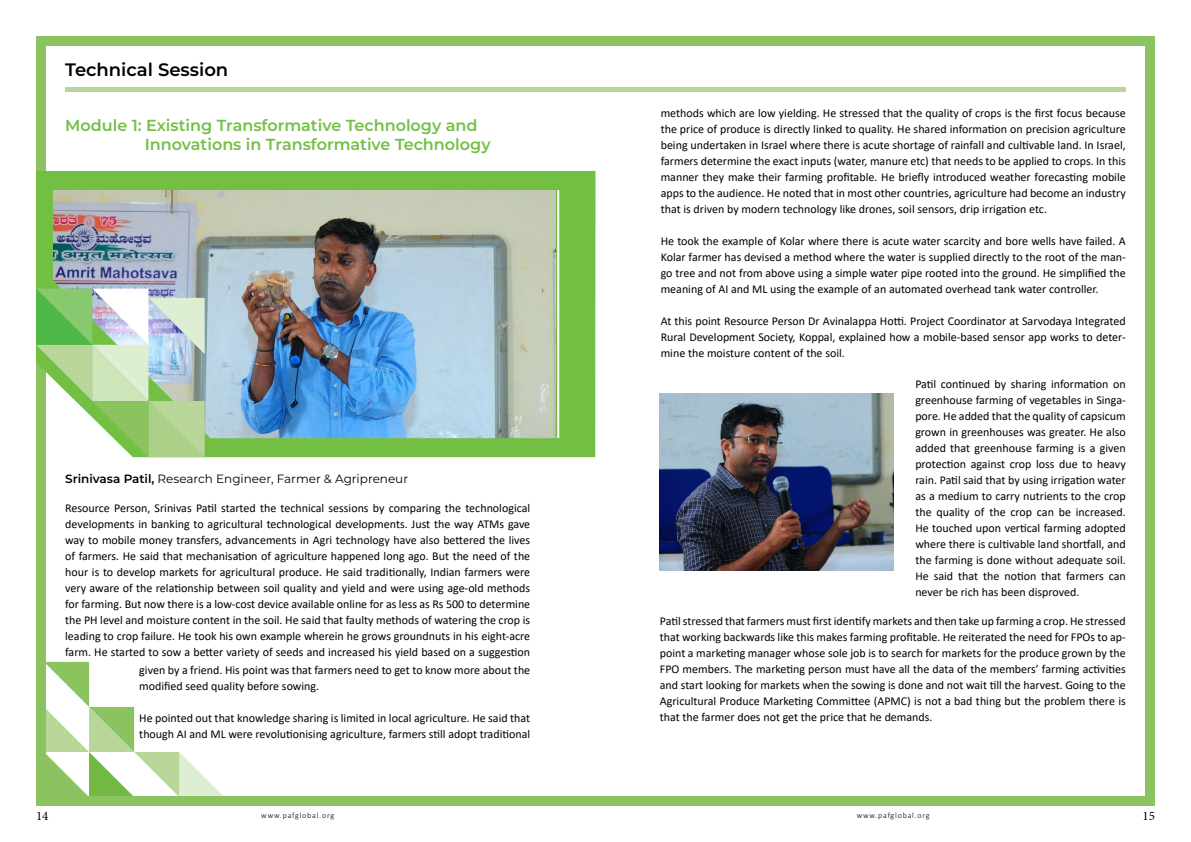
<style>
.page{position:relative;width:1191px;height:842px;background:#fff}
.page>*{position:absolute;margin:0;border:0;box-sizing:border-box;transform-origin:0 0}
.t1{font:600 18px "Montserrat";color:#000}
.t2{font:600 16px/19.2px "Montserrat";color:#73c044}
.t3{font:13px "Minion Pro";color:#000}
.t4{font:12px/16px "Calibri";color:#000;text-align:justify}
.t5{font:12px "Montserrat";color:#000}
.t6{font:300 8px "Calibri";letter-spacing:.1em;color:#000}
.s1{font-weight:600}
</style>
<div class="page">
<svg style="left:45px;top:662px;width:179px;height:135px"></svg>
<div style="left:36px;top:36px;width:9px;height:770px;background:#8ac360"></div>
<div style="left:36px;top:171px;width:559px;height:286px;background:#72bf44"></div>
<img style="left:53px;top:190px;width:502px;height:248px">
<svg style="left:36px;top:289px;width:169px;height:168px"></svg>
<hr style="left:557px;top:190px;width:2px;height:248px;background:#fff">
<div style="left:65px;top:87px;width:1060px;height:5px;background:#b8d59a"></div>
<div style="left:1145px;top:36px;width:9px;height:770px;background:#8ac360"></div>
<div style="left:45px;top:797px;width:1109px;height:9px;background:#8ac360"></div>
<div style="left:45px;top:36px;width:1109px;height:9px;background:#8ac360"></div>
<img style="left:660px;top:394px;width:233px;height:177px">
<h1 class="t1" style="left:65px;top:56px;width:165px">Technical Session</h1>
<h2 class="t2" style="left:145px;top:115px;width:347px;text-indent:-79px">Module 1: Existing Transformative Technology and<br>Innovations in Transformative Technology</h2>
<p class="t5" style="left:65px;top:470px;width:344px"><span class="s1">Srinivasa Patil,</span> Research Engineer, Farmer &amp; Agripreneur</p>
<p class="t4" style="left:65px;top:499px;width:466px">Resource Person, Srinivas Patil started the technical sessions by comparing the technological developments in banking to agricultural technological developments. Just the way ATMs gave way to mobile money transfers, advancements in Agri technology have also bettered the lives of farmers. He said that mechanisation of agriculture happened long ago. But the need of the hour is to develop markets for agricultural produce. He said traditionally, Indian farmers were very aware of the relationship between soil quality and yield and were using age-old methods for farming. But now there is a low-cost device available online for as less as Rs 500 to determine the PH level and moisture content in the soil. He said that faulty methods of watering the crop is leading to crop failure. He took his own example wherein he grows groundnuts in his eight-acre farm. He started to sow a better variety of seeds and increased his yield based on a suggestion</p>
<p class="t4" style="left:139px;top:662px;width:392px">given by a friend. His point was that farmers need to get to know more about the modified seed quality before sowing.</p>
<p class="t4" style="left:139px;top:710px;width:392px">He pointed out that knowledge sharing is limited in local agriculture. He said that though AI and ML were revolutionising agriculture, farmers still adopt traditional</p>
<p class="t4" style="left:660px;top:105px;width:466px">methods which are low yielding. He stressed that the quality of crops is the first focus because the price of produce is directly linked to quality. He shared information on precision agriculture being undertaken in Israel where there is acute shortage of rainfall and cultivable land. In Israel, farmers determine the exact inputs (water, manure etc) that needs to be applied to crops. In this manner they make their farming profitable. He briefly introduced weather forecasting mobile apps to the audience. He noted that in most other countries, agriculture had become an industry that is driven by modern technology like drones, soil sensors, drip irrigation etc.</p>
<p class="t4" style="left:660px;top:233px;width:466px">He took the example of Kolar where there is acute water scarcity and bore wells have failed. A Kolar farmer has devised a method where the water is supplied directly to the root of the man&shy;go tree and not from above using a simple water pipe rooted into the ground. He simplified the meaning of AI and ML using the example of an automated overhead tank water controller.</p>
<p class="t4" style="left:660px;top:313px;width:466px">At this point Resource Person Dr Avinalappa Hotti. Project Coordinator at Sarvodaya Integrated Rural Development Society, Koppal, explained how a mobile-based sensor app works to deter&shy;mine the moisture content of the soil.</p>
<p class="t4" style="left:915px;top:375px;width:212px">Patil continued by sharing information on greenhouse farming of vegetables in Singa&shy;pore. He added that the quality of capsicum grown in greenhouses was greater. He also added that greenhouse farming is a given protection against crop loss due to heavy rain. Patil said that by using irrigation water as a medium to carry nutrients to the crop the quality of the crop can be increased.<br>He touched upon vertical farming adopted where there is cultivable land shortfall, and the farming is done without adequate soil.<br>He said that the notion that farmers can never be rich has been disproved.</p>
<p class="t4" style="left:660px;top:613px;width:467px">Patil stressed that farmers must first identify markets and then take up farming a crop. He stressed that working backwards like this makes farming profitable. He reiterated the need for FPOs to ap&shy;point a marketing manager whose sole job is to search for markets for the produce grown by the FPO members. The marketing person must have all the data of the members’ farming activities and start looking for markets when the sowing is done and not wait till the harvest. Going to the Agricultural Produce Marketing Committee (APMC) is not a bad thing but the problem there is that the farmer does not get the price that he demands.</p>
<p class="t3" style="left:36px;top:807px;width:14px">14</p>
<p class="t6" style="left:261px;top:810px;width:74px">www.pafglobal.org</p>
<p class="t6" style="left:856px;top:810px;width:74px">www.pafglobal.org</p>
<p class="t3" style="left:1142px;top:807px;width:14px">15</p>
</div>
